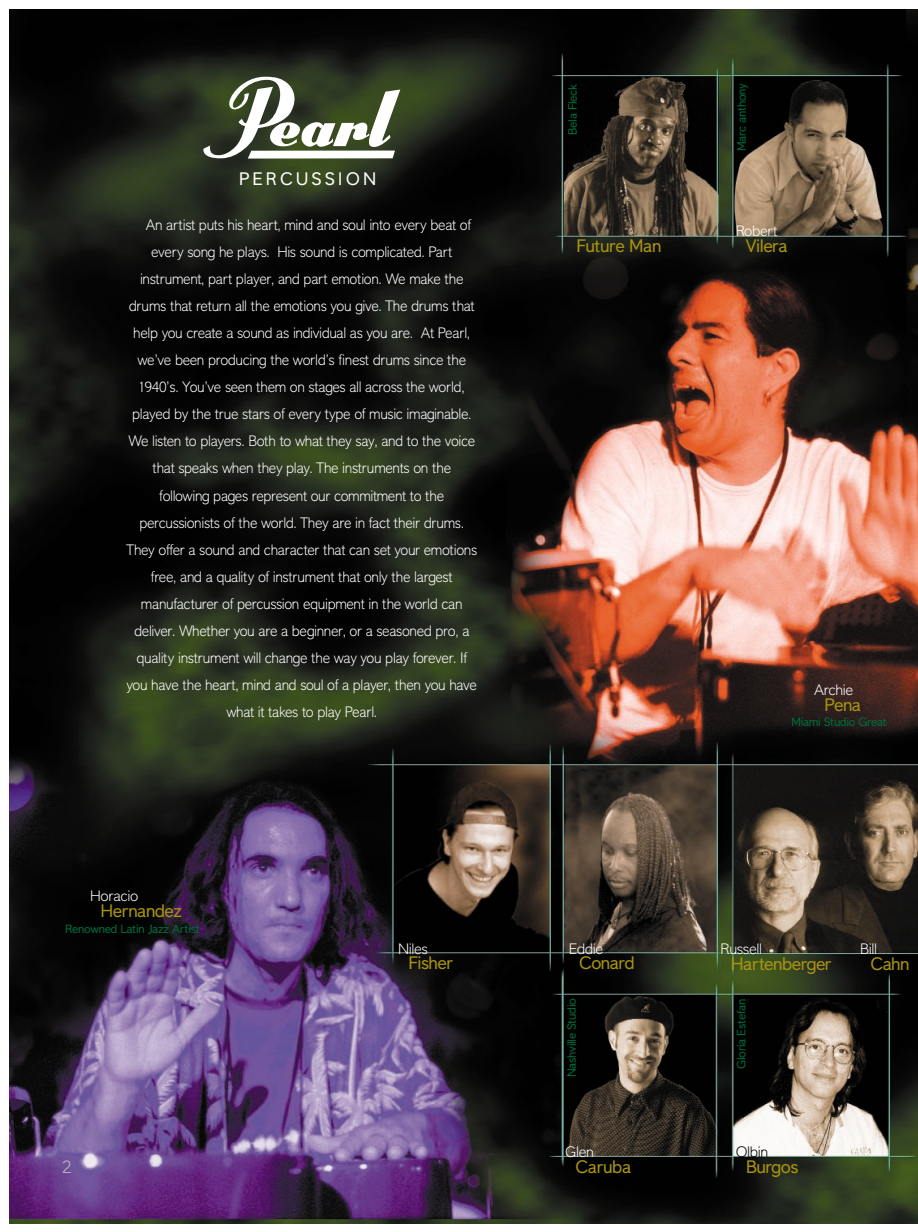
<style>
.page{position:relative;width:918px;height:1232px;background:#fff}
.page>*{position:absolute;margin:0;border:0;box-sizing:border-box;transform-origin:0 0}
.t1{font:700 18px "Liteweit";letter-spacing:-.03em;color:#a99410}
.t2{font:700 18px "Liteweit";letter-spacing:.165em;color:#fff}
.t3{font:18px "Liteweit";color:#bababa}
.t4{font:15px "Liteweit";letter-spacing:-.025em;color:#fff;scale:.96 1}
.t5{font:15px "Liteweit";letter-spacing:-.025em;color:#fff}
.t6{font:15px "Liteweit";letter-spacing:-.025em;color:#000}
.t7{font:700 12px "Liteweit";letter-spacing:-.03em;color:#006d3c}
</style>
<div class="page">
<img style="left:10px;top:10px;width:908px;height:1213px">
<svg style="left:203px;top:77px;width:197px;height:81px"></svg>
<p class="t2" style="left:239px;top:172px;width:139px">PERCUSSION</p>
<p class="t4" style="left:146px;top:220px;width:340px">An artist puts his heart, mind and soul into every beat of</p>
<p class="t4" style="left:151px;top:247px;width:315px">every song he plays. His sound is complicated. Part</p>
<p class="t4" style="left:140px;top:274px;width:339px">instrument, part player, and part emotion. We make the</p>
<p class="t4" style="left:129px;top:301px;width:362px">drums that return all the emotions you give. The drums that</p>
<p class="t4" style="left:133px;top:328px;width:352px">help you create a sound as individual as you are. At Pearl,</p>
<p class="t4" style="left:137px;top:355px;width:344px">we’ve been producing the world’s finest drums since the</p>
<p class="t4" style="left:139px;top:382px;width:341px">1940’s. You’ve seen them on stages all across the world,</p>
<p class="t4" style="left:132px;top:409px;width:355px">played by the true stars of every type of music imaginable.</p>
<p class="t4" style="left:128px;top:436px;width:363px">We listen to players. Both to what they say, and to the voice</p>
<p class="t4" style="left:152px;top:463px;width:313px">that speaks when they play. The instruments on the</p>
<p class="t4" style="left:159px;top:490px;width:298px">following pages represent our commitment to the</p>
<p class="t4" style="left:139px;top:517px;width:340px">percussionists of the world. They are in fact their drums.</p>
<p class="t4" style="left:126px;top:544px;width:367px">They offer a sound and character that can set your emotions</p>
<p class="t4" style="left:151px;top:571px;width:316px">free, and a quality of instrument that only the largest</p>
<p class="t4" style="left:141px;top:598px;width:337px">manufacturer of percussion equipment in the world can</p>
<p class="t4" style="left:134px;top:625px;width:351px">deliver. Whether you are a beginner, or a seasoned pro, a</p>
<p class="t4" style="left:137px;top:652px;width:346px">quality instrument will change the way you play forever. If</p>
<p class="t4" style="left:127px;top:679px;width:367px">you have the heart, mind and soul of a player, then you have</p>
<p class="t4" style="left:226px;top:706px;width:159px">what it takes to play Pearl.</p>
<p class="t5" style="left:90px;top:890px;width:50px">Horacio</p>
<p class="t1" style="left:101px;top:904px;width:83px">Hernandez</p>
<p class="t7" style="left:65px;top:924px;width:136px">Renowned Latin Jazz Artist</p>
<p class="t3" style="left:62px;top:1159px;width:11px">2</p>
<p class="t5" style="left:398px;top:942px;width:32px">Niles</p>
<p class="t1" style="left:408px;top:956px;width:46px">Fisher</p>
<p class="t7" style="left:568px;top:135px;width:52px;rotate:-90deg">Bela Fleck</p>
<p class="t7" style="left:737px;top:151px;width:70px;rotate:-90deg">Marc anthony</p>
<p class="t5" style="left:736px;top:225px;width:43px">Robert</p>
<p class="t1" style="left:576px;top:239px;width:87px">Future Man</p>
<p class="t1" style="left:746px;top:239px;width:43px">Vilera</p>
<p class="t5" style="left:814px;top:684px;width:41px">Archie</p>
<p class="t1" style="left:824px;top:698px;width:38px">Pena</p>
<p class="t7" style="left:791px;top:717px;width:97px">Miami Studio Great</p>
<p class="t5" style="left:569px;top:942px;width:36px">Eddie</p>
<p class="t5" style="left:721px;top:943px;width:43px">Russell</p>
<p class="t5" style="left:860px;top:943px;width:18px">Bill</p>
<p class="t1" style="left:579px;top:956px;width:57px">Conard</p>
<p class="t1" style="left:731px;top:956px;width:102px">Hartenberger</p>
<p class="t1" style="left:870px;top:956px;width:41px">Cahn</p>
<p class="t7" style="left:567px;top:1077px;width:80px;rotate:-90deg">Nashville Studio</p>
<p class="t7" style="left:737px;top:1069px;width:71px;rotate:-90deg">Gloria Estefan</p>
<p class="t5" style="left:565px;top:1146px;width:30px">Glen</p>
<p class="t6" style="left:736px;top:1146px;width:34px">Olbin</p>
<p class="t1" style="left:575px;top:1159px;width:57px">Caruba</p>
<p class="t1" style="left:746px;top:1160px;width:54px">Burgos</p>
</div>
